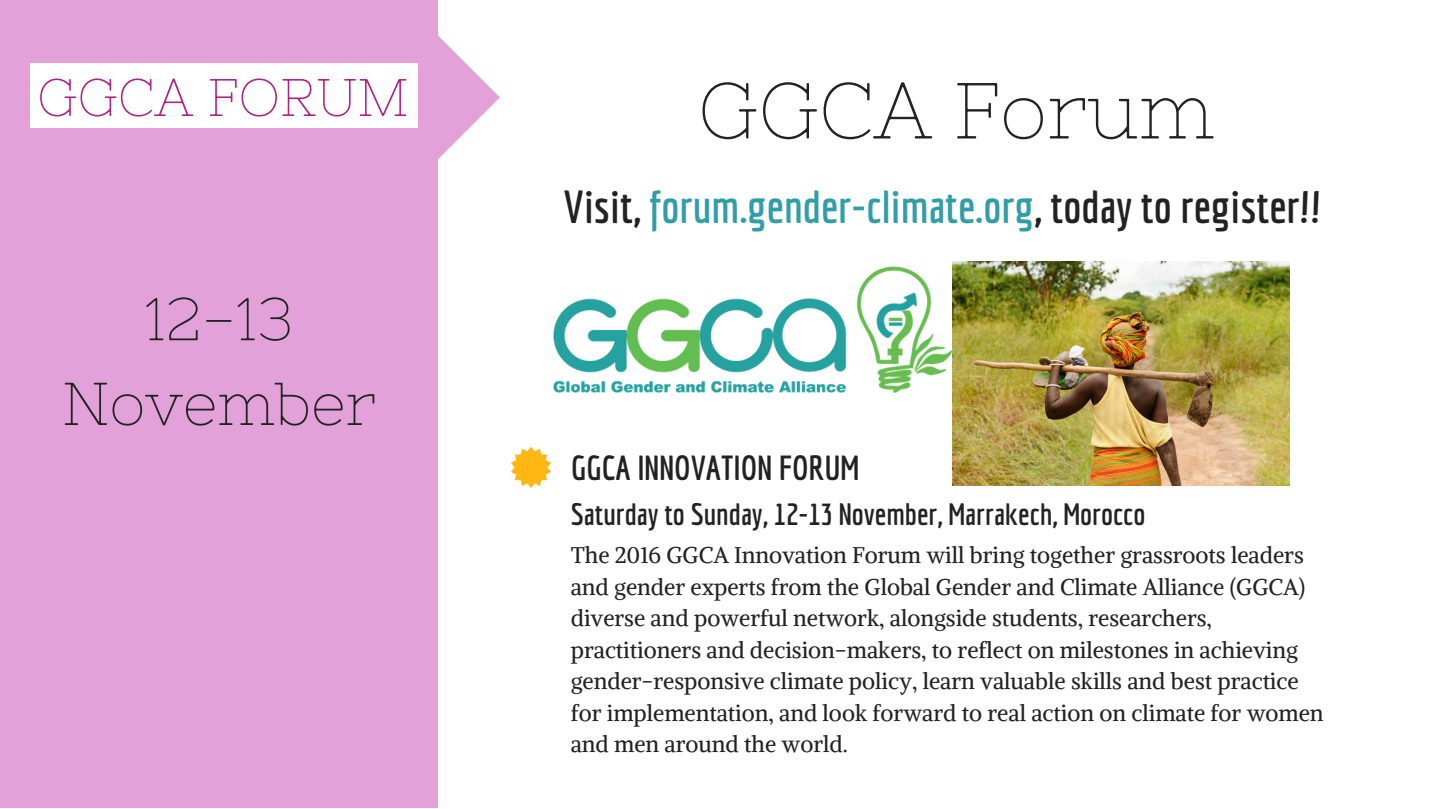
<style>
.page{position:relative;width:1440px;height:809px;background:#fff}
.page>*{position:absolute;margin:0;border:0;box-sizing:border-box;transform-origin:0 0}
.t1{font:79.2px "Nixie One";color:#222}
.t2{font:60.4px/84.8px "Nixie One";color:#222;text-align:center}
.t3{font:52.8px "Nixie One";color:#af2183}
.t4{font:700 45.3px "Economica";color:#222}
.t5{font:700 34px "Economica";color:#222}
.t6{font:700 30.2px "Economica";color:#222}
.t7{font:22.6px/31.5px "Alike";color:#222}
.s1{color:#319ea7}
</style>
<div class="page">
<div style="left:0;top:0;width:438px;height:808px;background:#e2a2d9"></div>
<svg style="left:292px;top:36px;width:208px;height:123px"></svg>
<div style="left:30px;top:64px;width:387px;height:64px;background:#fff"></div>
<svg style="left:511px;top:447px;width:40px;height:41px"></svg>
<img style="left:952px;top:262px;width:337px;height:224px">
<img style="left:553px;top:267px;width:399px;height:126px">
<h3 class="t3" style="left:37px;top:67px;width:373px">GGCA FORUM</h3>
<h1 class="t1" style="left:698px;top:65px;width:518px">GGCA Forum</h1>
<h2 class="t2" style="left:62px;top:276px;width:315px">12-13<br>November</h2>
<h3 class="t4" style="left:564px;top:180px;width:760px">Visit, <span class="s1">forum.gender-climate.org</span>, today to register!!</h3>
<h3 class="t5" style="left:571px;top:447px;width:290px">GGCA INNOVATION FORUM</h3>
<h3 class="t6" style="left:571px;top:496px;width:576px">Saturday to Sunday, 12-13 November, Marrakech, Morocco</h3>
<p class="t7" style="left:571px;top:539px;width:754px">The 2016 GGCA Innovation Forum will bring together grassroots leaders and gender experts from the Global Gender and Climate Alliance (GGCA) diverse and powerful network, alongside students, researchers, practitioners and decision-makers, to reflect on milestones in achieving gender-responsive climate policy, learn valuable skills and best practice for implementation, and look forward to real action on climate for women and men around the world.</p>
</div>
